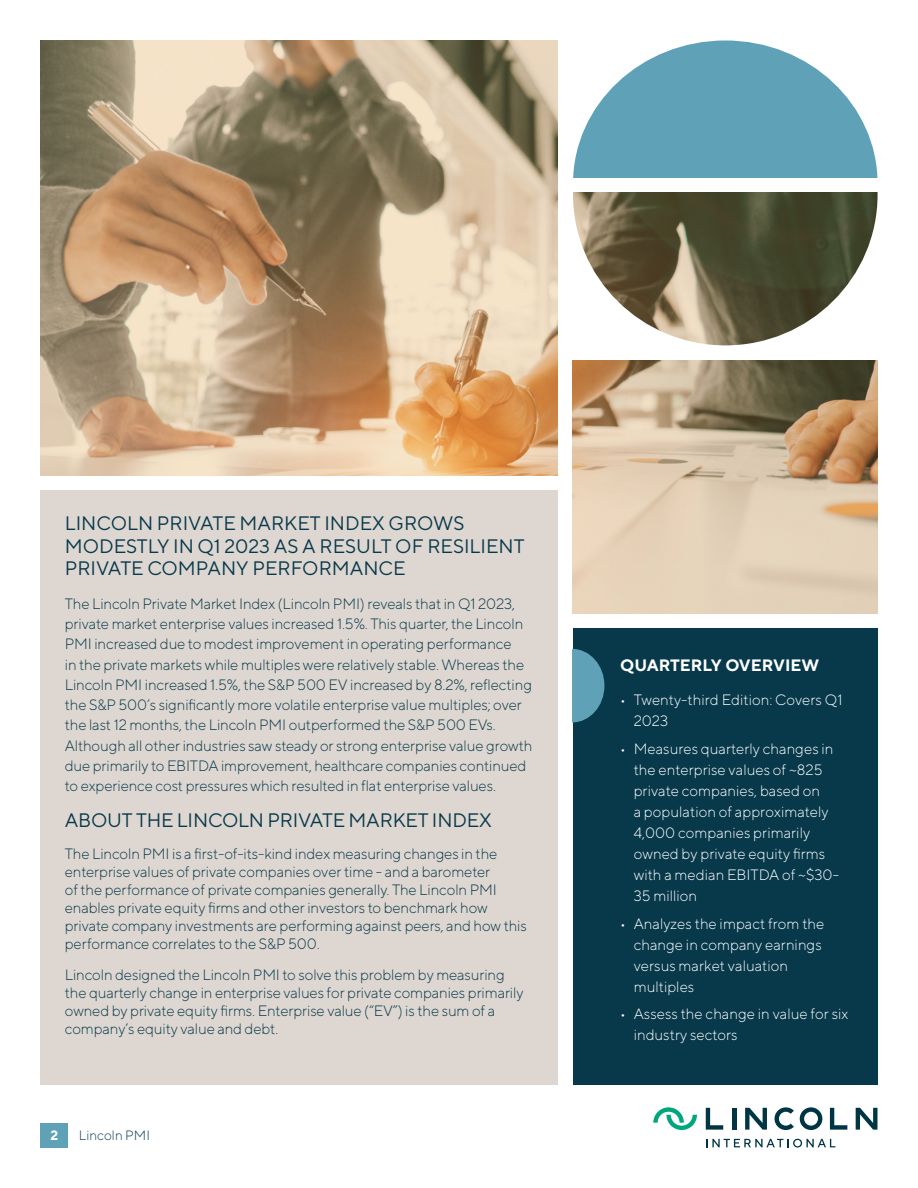
<style>
.page{position:relative;width:918px;height:1188px;background:#fff}
.page>*{position:absolute;margin:0;border:0;box-sizing:border-box;transform-origin:0 0}
.Body_TT_Norms_Light{font:19.5px/22.5px "TT Norms";color:#07394b}
.t1{font:700 16.5px "TT Norms";color:#fff}
.Body_TT_Norms_Light-2{font:300 15px/20.2px "TT Norms";letter-spacing:-.01em;color:#07394b}
.t2{font:300 15px/21px "TT Norms";color:#fff}
.t3{font:300 13.5px "TT Norms";color:#07394b}
.t4{font:700 13.5px "TT Norms";color:#fff}
</style>
<div class="page">
<hr style="left:732px;top:1108px;width:4px;height:22px;background:#003543">
<svg style="left:745px;top:1108px;width:22px;height:22px"></svg>
<svg style="left:706px;top:1108px;width:17px;height:22px"></svg>
<svg style="left:856px;top:1108px;width:21px;height:22px"></svg>
<svg style="left:830px;top:1108px;width:17px;height:22px"></svg>
<svg style="left:775px;top:1107px;width:19px;height:23px"></svg>
<svg style="left:800px;top:1107px;width:22px;height:23px"></svg>
<svg style="left:653px;top:1107px;width:44px;height:23px"></svg>
<svg style="left:706px;top:1139px;width:129px;height:9px"></svg>
<div style="left:40px;top:1123px;width:28px;height:25px;background:#5fa2b8"></div>
<div style="left:573px;top:628px;width:305px;height:457px;background:#07394b"></div>
<div style="left:40px;top:489px;width:519px;height:596px;background:#ded6d0"></div>
<img style="left:40px;top:40px;width:518px;height:436px">
<img style="left:573px;top:192px;width:305px;height:153px">
<svg style="left:572px;top:649px;width:32px;height:73px"></svg>
<img style="left:572px;top:360px;width:306px;height:254px">
<svg style="left:573px;top:40px;width:305px;height:138px"></svg>
<p class="Body_TT_Norms_Light" style="left:65px;top:511px;width:461px">LINCOLN PRIVATE MARKET INDEX GROWS<br>MODESTLY IN Q1 2023 AS A RESULT OF RESILIENT<br>PRIVATE COMPANY PERFORMANCE</p>
<p class="Body_TT_Norms_Light-2" style="left:65px;top:593px;width:469px">The Lincoln Private Market Index (Lincoln PMI) reveals that in Q1 2023, private market enterprise values increased 1.5%. This quarter, the Lincoln PMI increased due to modest improvement in operating performance<br>in the private markets while multiples were relatively stable. Whereas the Lincoln PMI increased 1.5%, the S&amp;P 500 EV increased by 8.2%, reflecting the S&amp;P 500’s significantly more volatile enterprise value multiples; over the last 12 months, the Lincoln PMI outperformed the S&amp;P 500 EVs.<br>Although all other industries saw steady or strong enterprise value growth due primarily to EBITDA improvement, healthcare companies continued to experience cost pressures which resulted in flat enterprise values.</p>
<p class="Body_TT_Norms_Light" style="left:65px;top:808px;width:428px">ABOUT THE LINCOLN PRIVATE MARKET INDEX</p>
<p class="Body_TT_Norms_Light-2" style="left:65px;top:844px;width:464px;line-height:18px">The Lincoln PMI is a first-of-its-kind index measuring changes in the enterprise values of private companies over time - and a barometer<br>of the performance of private companies generally. The Lincoln PMI enables private equity firms and other investors to benchmark how private company investments are performing against peers, and how this performance correlates to the S&amp;P 500.</p>
<p class="Body_TT_Norms_Light-2" style="left:65px;top:965px;width:460px;line-height:18px">Lincoln designed the Lincoln PMI to solve this problem by measuring the quarterly change in enterprise values for private companies primarily owned by private equity firms. Enterprise value (“EV”) is the sum of a company’s equity value and debt.</p>
<p class="t4" style="left:50px;top:1127px;width:9px">2</p>
<p class="t3" style="left:79px;top:1127px;width:73px">Lincoln PMI</p>
<p class="t1" style="left:620px;top:654px;width:201px">QUARTERLY OVERVIEW</p>
<p class="t2" style="left:634px;top:689px;width:210px;text-indent:-14px">• Twenty-third Edition: Covers Q1<br>2023</p>
<p class="t2" style="left:634px;top:738px;width:207px;text-indent:-14px">• Measures quarterly changes in the enterprise values of ~825 private companies, based on<br>a population of approximately<br>4,000 companies primarily owned by private equity firms with a median EBITDA of ~$30-<br>35 million</p>
<p class="t2" style="left:634px;top:913px;width:192px;text-indent:-14px">• Analyzes the impact from the change in company earnings versus market valuation multiples</p>
<p class="t2" style="left:634px;top:1003px;width:216px;text-indent:-14px">• Assess the change in value for six industry sectors</p>
</div>
